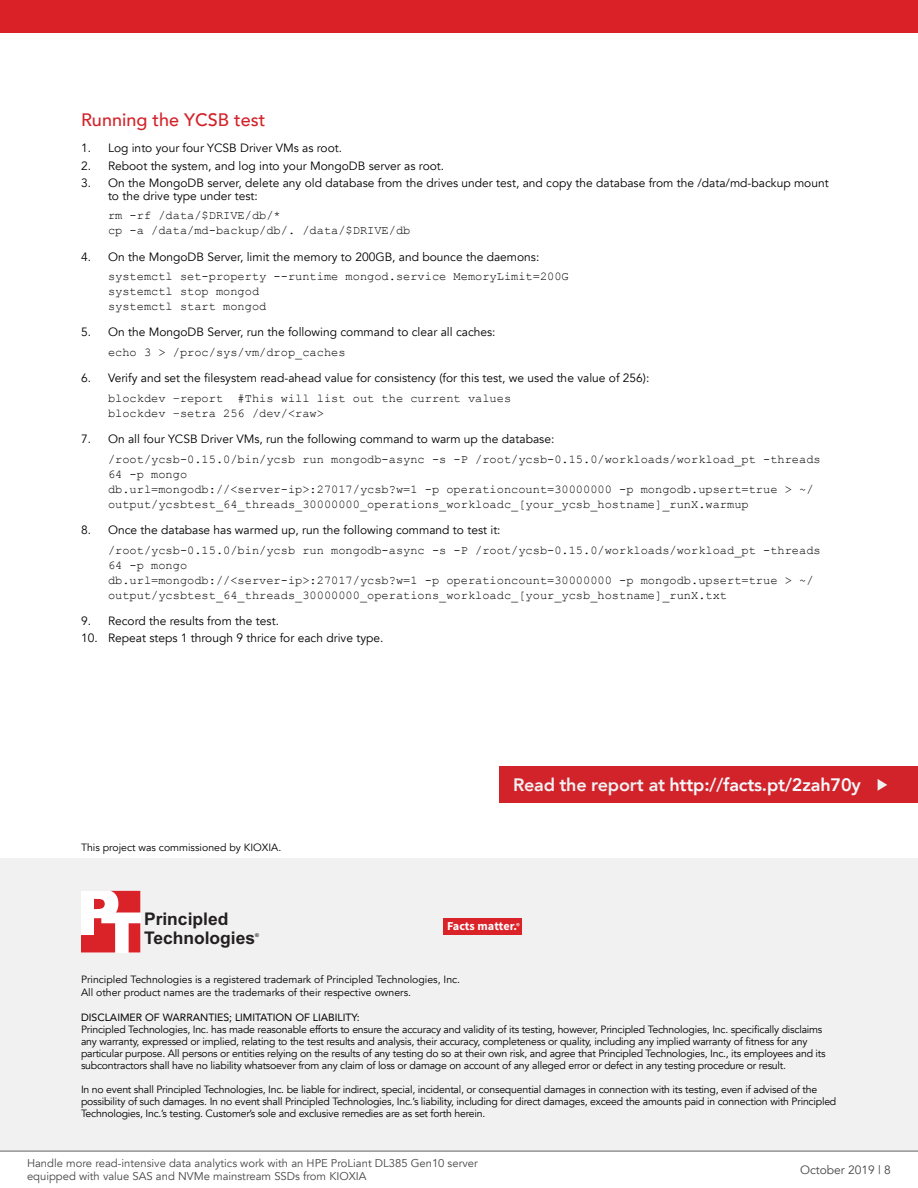
<style>
.page{position:relative;width:918px;height:1188px;background:#fff}
.page>*{position:absolute;margin:0;border:0;box-sizing:border-box;transform-origin:0 0}
.t1{font:800 18px "Avenir";letter-spacing:-.01em;color:#f4f8fc}
.t2{font:500 18px "Avenir";color:#d2232a}
.t3{font:700 17.4px/18.6px "Arial";color:#231f20}
.t4{font:700 12.15px "Source Sans Pro";color:#fff}
.t5{font:12px/15px "Courier New";color:#000}
.t6{font:12px/12.8px "Avenir";color:#000}
.t7{font:12px "Avenir";color:#464547}
.t8{font:11.25px/13.5px "Avenir";color:#464547}
.t9{font:10.5px/12px "Avenir";letter-spacing:-.02em;color:#000}
.t10{font:10.5px/12.6px "Avenir";color:#000}
.t11{font:10.5px "Avenir";color:#000}
.t12{font:700 5.25px "Arial";color:#231f20}
.s1{color:#f1f1f2}
.s2{font-weight:600;font-size:8.55px}
</style>
<div class="page">
<div style="left:0;top:858px;width:918px;height:293px;background:#f1f1f2"></div>
<svg style="left:81px;top:891px;width:59px;height:62px"></svg>
<div style="left:444px;top:918px;width:78px;height:17px;background:#da2229"></div>
<div style="left:500px;top:766px;width:418px;height:37px;background:#d2232a"></div>
<svg style="left:878px;top:779px;width:9px;height:12px"></svg>
<hr style="left:0;top:1151px;width:918px;height:1px;background:#616264">
<div style="left:0;top:0;width:918px;height:32px;background:#da2128"></div>
<h1 class="t2" style="left:81px;top:104px;width:186px">Running the YCSB test</h1>
<p class="t6" style="left:81px;top:142px;width:263px">1. Log into your four YCSB Driver VMs as root.</p>
<p class="t6" style="left:81px;top:159px;width:365px">2. Reboot the system, and log into your MongoDB server as root.</p>
<p class="t6" style="left:108px;top:177px;width:722px;text-indent:-27px">3. On the MongoDB server, delete any old database from the drives under test, and copy the database from the /data/md-backup mount to the drive type under test:</p>
<p class="t5" style="left:108px;top:208px;width:304px">rm -rf /data/$DRIVE/db/*<br>cp -a /data/md-backup/db/. /data/$DRIVE/db</p>
<p class="t6" style="left:81px;top:250px;width:460px">4. On the MongoDB Server, limit the memory to 200GB, and bounce the daemons:</p>
<p class="t5" style="left:108px;top:268px;width:462px">systemctl set-property --runtime mongod.service MemoryLimit=200G systemctl stop mongod<br>systemctl start mongod</p>
<p class="t6" style="left:81px;top:326px;width:416px">5. On the MongoDB Server, run the following command to clear all caches:</p>
<p class="t5" style="left:108px;top:344px;width:239px">echo 3 &gt; /proc/sys/vm/drop_caches</p>
<p class="t6" style="left:81px;top:372px;width:570px">6. Verify and set the filesystem read-ahead value for consistency (for this test, we used the value of 256):</p>
<p class="t5" style="left:108px;top:390px;width:405px">blockdev –report #This will list out the current values blockdev –setra 256 /dev/&lt;raw&gt;</p>
<p class="t6" style="left:81px;top:433px;width:475px">7. On all four YCSB Driver VMs, run the following command to warm up the database:</p>
<p class="t5" style="left:108px;top:451px;width:714px">/root/ycsb-0.15.0/bin/ycsb run mongodb-async -s -P /root/ycsb-0.15.0/workloads/workload_pt -threads 64 -p mongo<br>db.url=mongodb://&lt;server-ip&gt;:27017/ycsb?w=1 -p operationcount=30000000 -p mongodb.upsert=true &gt; ~/ output/ycsbtest_64_threads_30000000_operations_workloadc_[your_ycsb_hostname]_runX.warmup</p>
<p class="t6" style="left:81px;top:524px;width:421px">8. Once the database has warmed up, run the following command to test it:</p>
<p class="t5" style="left:108px;top:542px;width:714px">/root/ycsb-0.15.0/bin/ycsb run mongodb-async -s -P /root/ycsb-0.15.0/workloads/workload_pt -threads 64 -p mongo<br>db.url=mongodb://&lt;server-ip&gt;:27017/ycsb?w=1 -p operationcount=30000000 -p mongodb.upsert=true &gt; ~/ output/ycsbtest_64_threads_30000000_operations_workloadc_[your_ycsb_hostname]_runX.txt</p>
<p class="t6" style="left:81px;top:614px;width:200px">9. Record the results from the test.</p>
<p class="t6" style="left:81px;top:632px;width:304px">10. Repeat steps 1 through 9 thrice for each drive type.</p>
<p class="t10" style="left:81px;top:841px;width:202px">This project was commissioned by KIOXIA.</p>
<h2 class="t3" style="left:144px;top:911px;width:113px">Principled<br>Technologies</h2>
<p class="t12" style="left:255px;top:932px;width:5px">®</p>
<h1 class="t1" style="left:513px;top:771px;width:349px"><span class="s1">Read the report at</span> http://facts.pt/2zah70y</h1>
<p class="t4" style="left:447px;top:918px;width:74px">Facts matter.<span class="s2">®</span></p>
<p class="t10" style="left:81px;top:974px;width:381px">Principled Technologies is a registered trademark of Principled Technologies, Inc.<br>All other product names are the trademarks of their respective owners.</p>
<p class="t11" style="left:81px;top:1009px;width:280px">DISCLAIMER OF WARRANTIES; LIMITATION OF LIABILITY:</p>
<p class="t9" style="left:81px;top:1024px;width:746px">Principled Technologies, Inc. has made reasonable efforts to ensure the accuracy and validity of its testing, however, Principled Technologies, Inc. specifically disclaims any warranty, expressed or implied, relating to the test results and analysis, their accuracy, completeness or quality, including any implied warranty of fitness for any particular purpose. All persons or entities relying on the results of any testing do so at their own risk, and agree that Principled Technologies, Inc., its employees and its subcontractors shall have no liability whatsoever from any claim of loss or damage on account of any alleged error or defect in any testing procedure or result.</p>
<p class="t9" style="left:81px;top:1084px;width:757px">In no event shall Principled Technologies, Inc. be liable for indirect, special, incidental, or consequential damages in connection with its testing, even if advised of the possibility of such damages. In no event shall Principled Technologies, Inc.’s liability, including for direct damages, exceed the amounts paid in connection with Principled<br>Technologies, Inc.’s testing. Customer’s sole and exclusive remedies are as set forth herein.</p>
<p class="t8" style="left:27px;top:1156px;width:452px">Handle more read-intensive data analytics work with an HPE ProLiant DL385 Gen10 server equipped with value SAS and NVMe mainstream SSDs from KIOXIA</p>
<p class="t7" style="left:800px;top:1163px;width:92px">October 2019 | 8</p>
</div>
